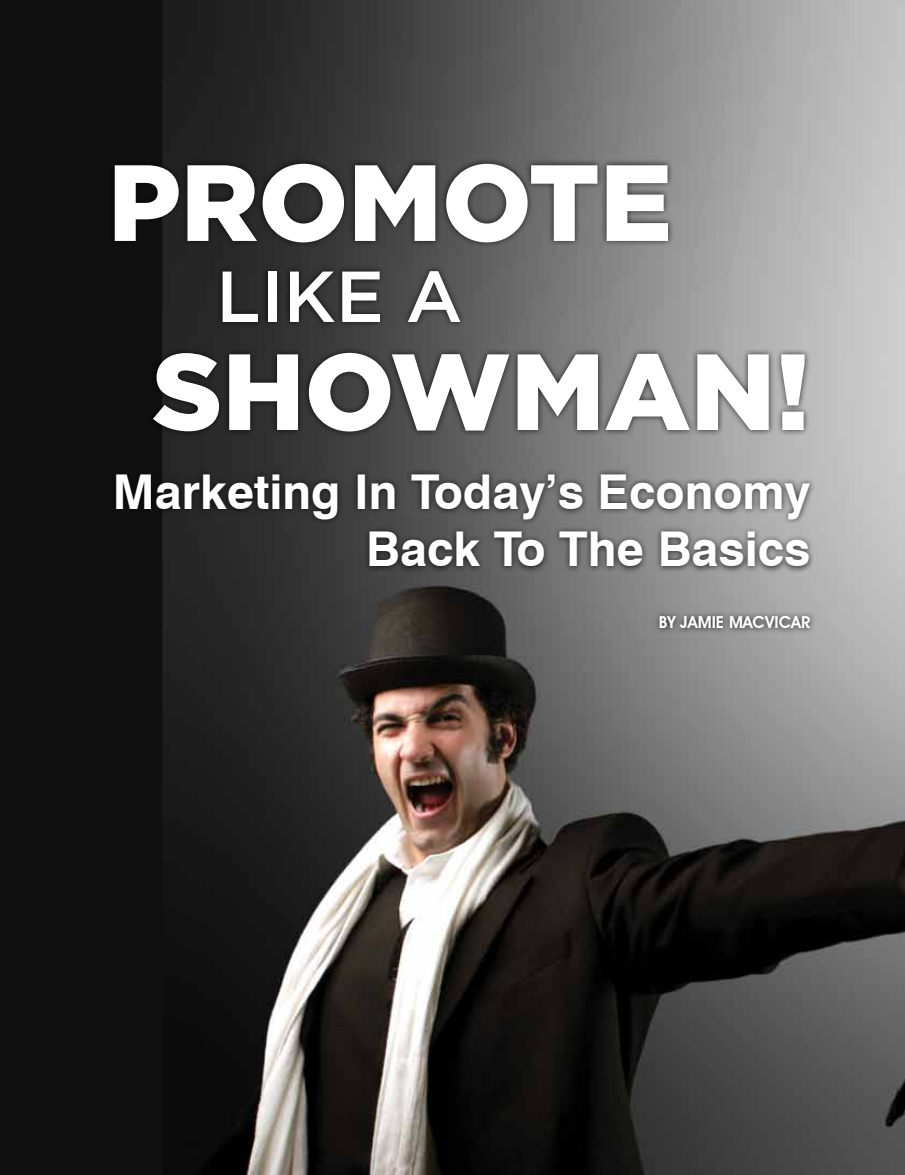
<style>
.page{position:relative;width:905px;height:1175px;background:#fff}
.page>*{position:absolute;margin:0;border:0;box-sizing:border-box;transform-origin:0 0}
.t1{font:900 108px "Gotham";color:#fff}
.t2{font:500 72px "Gotham";color:#fff}
.t3{font:700 48px/57.6px "Swiss 721 BT";color:#fff;text-align:right}
.t4{font:600 16.5px "Avant Garde IT Cby BT";color:#fff}
</style>
<div class="page">
<img style="left:0;top:0;width:904px;height:1174px">
<div style="left:108px;top:157px;width:708px;height:477px;background:#000;opacity:.75"></div>
<h1 class="t1" style="left:108px;top:140px;width:565px">PROMOTE</h1>
<h2 class="t2" style="left:216px;top:255px;width:248px">Like A</h2>
<h1 class="t1" style="left:152px;top:329px;width:660px">SHOWMAN!</h1>
<p class="t3" style="left:113px;top:462px;width:699px">Marketing In Today’s Economy<br>Back To The Basics</p>
<p class="t4" style="left:659px;top:612px;width:153px">BY JAMIE MACVICAR</p>
</div>
